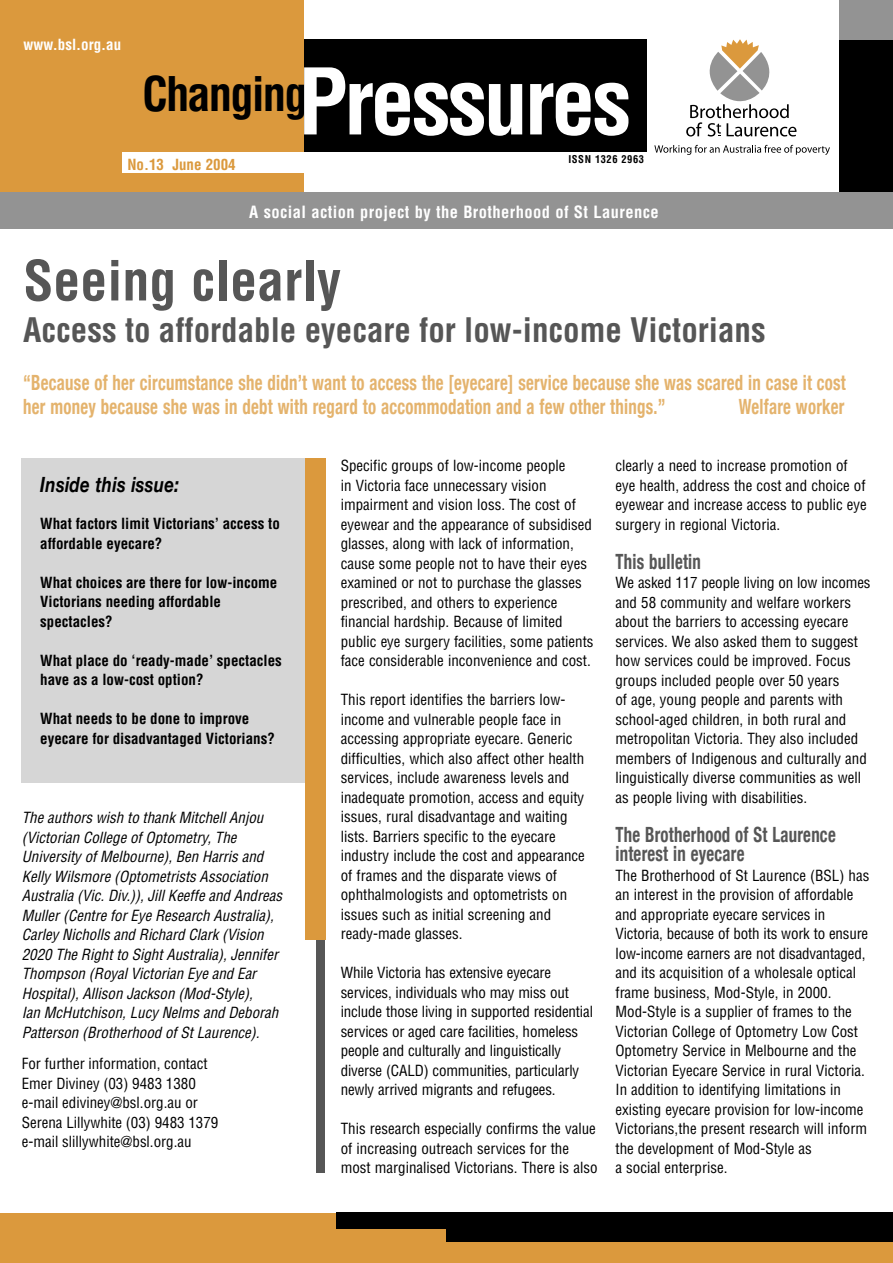
<style>
.page{position:relative;width:893px;height:1263px;background:#fff}
.page>*{position:absolute;margin:0;border:0;box-sizing:border-box;transform-origin:0 0}
.t1{font:700 condensed 89.4px "Helvetica";letter-spacing:-.04em;color:#fff}
.t2{font:700 condensed 54px "Helvetica";color:#565656}
.t3{font:700 condensed 46.65px "Helvetica";letter-spacing:-.04em;color:#000}
.t4{font:700 condensed 33px "Helvetica";color:#565656}
.t5{font:700 condensed 21px/24px "Helvetica Neue";letter-spacing:.015em;color:#e4b36d;scale:.8 1}
.t6{font:700 condensed 21px/19.5px "Helvetica Neue";letter-spacing:.015em;color:#565656;scale:.8 1}
.t7{font:italic 700 21px "Helvetica Neue";letter-spacing:.015em;color:#000;scale:.8 1}
.t8{font:700 condensed 16.5px "Helvetica";letter-spacing:.025em;color:#fff}
.t9{font:condensed 15px/19.5px "Helvetica";color:#000}
.t10{font:italic condensed 15px/19.5px "Helvetica";color:#000}
.t11{font:700 condensed 15px/19.5px "Helvetica";color:#000}
.t12{font:700 condensed 15px "Helvetica";color:#fff}
.t13{font:700 condensed 15px "Helvetica";color:#db993d}
.t14{font:700 condensed 10.5px "Helvetica";letter-spacing:.05em;color:#000}
</style>
<div class="page">
<div style="left:22px;top:458px;width:303px;height:324px;background:#d6d6d6"></div>
<div style="left:0;top:1213px;width:893px;height:50px;background:#db993d"></div>
<div style="left:336px;top:1213px;width:557px;height:16px;background:#000"></div>
<div style="left:316px;top:458px;width:9px;height:714px;background:#565656"></div>
<div style="left:305px;top:458px;width:20px;height:481px;background:#db993d"></div>
<div style="left:0;top:0;width:304px;height:192px;background:#db993d"></div>
<div style="left:304px;top:40px;width:343px;height:112px;background:#000"></div>
<div style="left:839px;top:40px;width:54px;height:152px;background:#000"></div>
<div style="left:0;top:192px;width:893px;height:37px;background:#939393"></div>
<div style="left:839px;top:0;width:54px;height:40px;background:#939393"></div>
<div style="left:122px;top:152px;width:182px;height:21px;background:#fff"></div>
<svg style="left:686px;top:39px;width:110px;height:98px"></svg>
<svg style="left:654px;top:145px;width:176px;height:10px"></svg>
<div style="left:446px;top:1225px;width:447px;height:17px;background:#000"></div>
<p class="t12" style="left:23px;top:35px;width:99px">www.bsl.org.au</p>
<h1 class="t1" style="left:298px;top:46px;width:335px">Pressures</h1>
<h3 class="t3" style="left:142px;top:65px;width:167px">Changing</h3>
<p class="t13" style="left:127px;top:155px;width:110px">No.13 June 2004</p>
<p class="t14" style="left:568px;top:153px;width:77px">ISSN 1326 2963</p>
<p class="t8" style="left:249px;top:202px;width:411px">A social action project by the Brotherhood of St Laurence</p>
<h2 class="t2" style="left:23px;top:247px;width:319px">Seeing clearly</h2>
<h3 class="t4" style="left:23px;top:310px;width:744px">Access to affordable eyecare for low-income Victorians</h3>
<h3 class="t5" style="left:23px;top:370px;width:1030px">“Because of her circumstance she didn’t want to access the [eyecare] service because she was scared in case it cost her money because she was in debt with regard to accommodation and a few other things.”</h3>
<h3 class="t5" style="left:739px;top:394px;width:134px">Welfare worker</h3>
<h3 class="t7" style="left:40px;top:471px;width:175px">Inside this issue:</h3>
<p class="t11" style="left:40px;top:514px;width:241px">What factors limit Victorians’ access to affordable eyecare?</p>
<p class="t11" style="left:40px;top:573px;width:239px">What choices are there for low-income<br>Victorians needing affordable spectacles?</p>
<p class="t11" style="left:40px;top:651px;width:243px">What place do ‘ready-made’ spectacles have as a low-cost option?</p>
<p class="t11" style="left:40px;top:709px;width:236px">What needs to be done to improve eyecare for disadvantaged Victorians?</p>
<p class="t10" style="left:22px;top:807px;width:262px">The authors wish to thank Mitchell Anjou (Victorian College of Optometry, The University of Melbourne), Ben Harris and Kelly Wilsmore (Optometrists Association Australia (Vic. Div.)), Jill Keeffe and Andreas Muller (Centre for Eye Research Australia), Carley Nicholls and Richard Clark (Vision 2020 The Right to Sight Australia), Jennifer Thompson (Royal Victorian Eye and Ear Hospital), Allison Jackson (Mod-Style),<br>Ian McHutchison, Lucy Nelms and Deborah Patterson (Brotherhood of St Laurence).</p>
<p class="t9" style="left:22px;top:1054px;width:198px">For further information, contact<br>Emer Diviney (03) 9483 1380 e-mail ediviney@bsl.org.au or<br>Serena Lillywhite (03) 9483 1379 e-mail slillywhite@bsl.org.au</p>
<p class="t9" style="left:341px;top:456px;width:254px">Specific groups of low-income people<br>in Victoria face unnecessary vision impairment and vision loss. The cost of eyewear and the appearance of subsidised glasses, along with lack of information, cause some people not to have their eyes examined or not to purchase the glasses prescribed, and others to experience financial hardship. Because of limited public eye surgery facilities, some patients face considerable inconvenience and cost.</p>
<p class="t9" style="left:341px;top:690px;width:246px">This report identifies the barriers low&shy;income and vulnerable people face in accessing appropriate eyecare. Generic difficulties, which also affect other health services, include awareness levels and inadequate promotion, access and equity issues, rural disadvantage and waiting lists. Barriers specific to the eyecare industry include the cost and appearance of frames and the disparate views of ophthalmologists and optometrists on issues such as initial screening and ready-made glasses.</p>
<p class="t9" style="left:341px;top:963px;width:254px">While Victoria has extensive eyecare services, individuals who may miss out include those living in supported residential services or aged care facilities, homeless people and culturally and linguistically diverse (CALD) communities, particularly newly arrived migrants and refugees.</p>
<p class="t9" style="left:341px;top:1119px;width:258px">This research especially confirms the value of increasing outreach services for the most marginalised Victorians. There is also</p>
<p class="t9" style="left:615px;top:456px;width:253px">clearly a need to increase promotion of eye health, address the cost and choice of eyewear and increase access to public eye surgery in regional Victoria.</p>
<h3 class="t6" style="left:615px;top:551px;width:108px">This bulletin</h3>
<p class="t9" style="left:615px;top:573px;width:257px">We asked 117 people living on low incomes and 58 community and welfare workers about the barriers to accessing eyecare services. We also asked them to suggest how services could be improved. Focus groups included people over 50 years<br>of age, young people and parents with school-aged children, in both rural and metropolitan Victoria. They also included members of Indigenous and culturally and linguistically diverse communities as well as people living with disabilities.</p>
<h3 class="t6" style="left:615px;top:824px;width:277px">The Brotherhood of St Laurence interest in eyecare</h3>
<p class="t9" style="left:615px;top:865px;width:255px">The Brotherhood of St Laurence (BSL) has an interest in the provision of affordable and appropriate eyecare services in Victoria, because of both its work to ensure low-income earners are not disadvantaged, and its acquisition of a wholesale optical frame business, Mod-Style, in 2000.<br>Mod-Style is a supplier of frames to the Victorian College of Optometry Low Cost Optometry Service in Melbourne and the Victorian Eyecare Service in rural Victoria.<br>In addition to identifying limitations in existing eyecare provision for low-income Victorians,the present research will inform the development of Mod-Style as<br>a social enterprise.</p>
</div>
